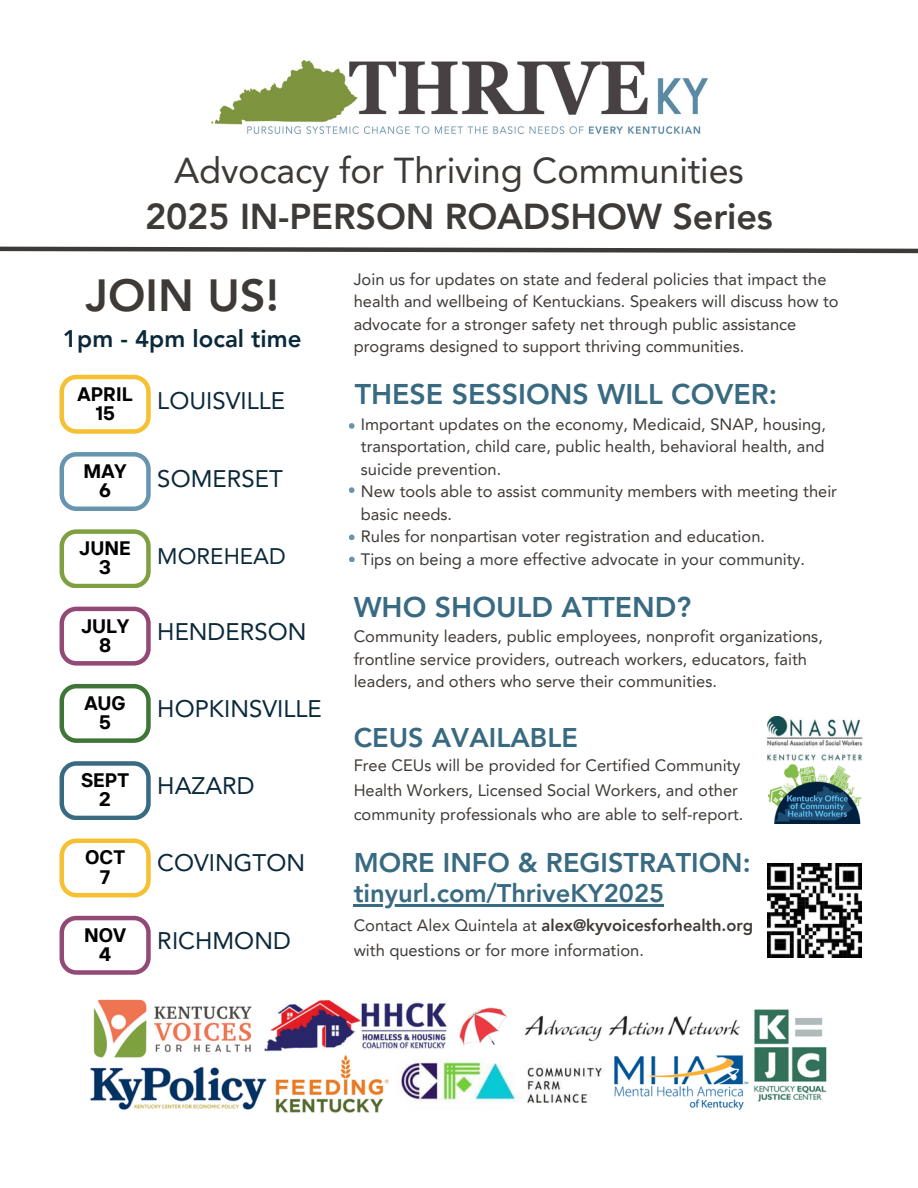
<style>
.page{position:relative;width:918px;height:1188px;background:#fff}
.page>*{position:absolute;margin:0;border:0;box-sizing:border-box;transform-origin:0 0}
.t1{font:800 45px "Avenir LT Pro";color:#3e3a37}
.t2{font:36px/46.2px "Avenir LT Pro";letter-spacing:-.005em;color:#3e3a37;text-align:center}
.t3{font:800 28.5px "Avenir LT Pro";color:#386a81}
.t4{font:800 27px "Avenir LT Pro";color:#386a81}
.t5{font:800 25.5px "Avenir LT Pro";color:#386a81}
.t6{font:24px "Avenir LT Pro";color:#0b293a}
.t7{font:800 24px "Avenir LT Pro";color:#0b293a}
.t8{font:22.5px "Avenir LT Pro";color:#0b293a}
.t9{font:700 19.5px/19.2px "TT Interphases";color:#000;text-align:center}
.t10{font:16.5px/22.5px "Avenir LT Pro";color:#3e3a37}
.t11{font:800 16.5px "Avenir LT Pro";color:#3e3a37}
.s1{font-weight:800}
.s2{font-weight:400}
</style>
<div class="page">
<img style="left:768px;top:716px;width:95px;height:45px">
<img style="left:769px;top:764px;width:92px;height:60px">
<svg style="left:0;top:246px;width:918px;height:8px"></svg>
<img style="left:211px;top:60px;width:496px;height:74px">
<img style="left:90px;top:999px;width:737px;height:114px">
<svg style="left:60px;top:375px;width:91px;height:58px"></svg>
<svg style="left:60px;top:452px;width:91px;height:59px"></svg>
<svg style="left:60px;top:529px;width:91px;height:59px"></svg>
<svg style="left:60px;top:607px;width:91px;height:58px"></svg>
<svg style="left:60px;top:684px;width:91px;height:58px"></svg>
<svg style="left:60px;top:839px;width:91px;height:58px"></svg>
<svg style="left:60px;top:761px;width:91px;height:59px"></svg>
<svg style="left:60px;top:916px;width:91px;height:58px"></svg>
<img style="left:767px;top:863px;width:95px;height:95px">
<hr style="left:354px;top:904px;width:310px;height:3px;background:#386a81">
<svg style="left:349px;top:423px;width:6px;height:6px"></svg>
<svg style="left:349px;top:487px;width:6px;height:6px"></svg>
<svg style="left:349px;top:557px;width:6px;height:5px"></svg>
<svg style="left:349px;top:535px;width:6px;height:5px"></svg>
<h4 class="t2" style="left:145px;top:151px;width:629px">Advocacy for Thriving Communities<br><span class="s1">2025 IN-PERSON ROADSHOW Series</span></h4>
<p class="t1" style="left:86px;top:277px;width:195px">JOIN US!</p>
<h3 class="t7" style="left:63px;top:329px;width:240px">1pm - 4pm local time</h3>
<h1 class="t9" style="left:78px;top:384px;width:57px">APRIL<br>15</h1>
<p class="t6" style="left:157px;top:391px;width:129px">LOUISVILLE</p>
<p class="t9" style="left:84px;top:461px;width:44px">MAY</p>
<h5 class="t6" style="left:157px;top:468px;width:127px">SOMERSET</h5>
<p class="t9" style="left:99px;top:480px;width:13px">6</p>
<h4 class="t9" style="left:79px;top:538px;width:53px">JUNE<br>3</h4>
<h6 class="t8" style="left:157px;top:547px;width:130px">MOREHEAD</h6>
<h4 class="t9" style="left:81px;top:616px;width:49px">JULY</h4>
<h6 class="t6" style="left:157px;top:622px;width:151px">HENDERSON</h6>
<h4 class="t9" style="left:99px;top:635px;width:14px">8</h4>
<h4 class="t9" style="left:84px;top:693px;width:43px">AUG</h4>
<h6 class="t6" style="left:157px;top:699px;width:166px">HOPKINSVILLE</h6>
<h4 class="t9" style="left:99px;top:712px;width:13px">5</h4>
<h6 class="t9" style="left:81px;top:770px;width:50px">SEPT<br>2</h6>
<h4 class="t6" style="left:157px;top:776px;width:99px">HAZARD</h4>
<h4 class="t9" style="left:85px;top:847px;width:41px">OCT</h4>
<h6 class="t6" style="left:157px;top:853px;width:149px">COVINGTON</h6>
<h4 class="t9" style="left:100px;top:867px;width:12px">7</h4>
<h6 class="t9" style="left:84px;top:925px;width:44px">NOV<br>4</h6>
<h4 class="t6" style="left:157px;top:930px;width:135px">RICHMOND</h4>
<h3 class="t10" style="left:354px;top:269px;width:487px">Join us for updates on state and federal policies that impact the health and wellbeing of Kentuckians. Speakers will discuss how to advocate for a stronger safety net through public assistance programs designed to support thriving communities.</h3>
<p class="t3" style="left:355px;top:382px;width:424px">THESE SESSIONS WILL COVER:</p>
<p class="t10" style="left:361px;top:414px;width:467px;text-align:justify">Important updates on the economy, Medicaid, SNAP, housing, transportation, child care, public health, behavioral health, and suicide prevention.</p>
<h6 class="t10" style="left:361px;top:482px;width:478px">New tools able to assist community members with meeting their basic needs.</h6>
<h4 class="t10" style="left:361px;top:527px;width:406px">Rules for nonpartisan voter registration and education.</h4>
<h6 class="t10" style="left:361px;top:549px;width:446px">Tips on being a more effective advocate in your community.</h6>
<p class="t3" style="left:354px;top:595px;width:339px">WHO SHOULD ATTEND?</p>
<p class="t10" style="left:354px;top:627px;width:471px">Community leaders, public employees, nonprofit organizations, frontline service providers, outreach workers, educators, faith leaders, and others who serve their communities.</p>
<h2 class="t4" style="left:354px;top:727px;width:226px">CEUS AVAILABLE</h2>
<p class="t10" style="left:354px;top:754px;width:391px;line-height:24.8px">Free CEUs will be provided for Certified Community<br>Health Workers, Licensed Social Workers, and other community professionals who are able to self-report.</p>
<p class="t4" style="left:354px;top:851px;width:399px">MORE INFO &amp; REGISTRATION:</p>
<p class="t5" style="left:354px;top:883px;width:312px">tinyurl.com/ThriveKY2025</p>
<p class="t11" style="left:354px;top:919px;width:401px"><span class="s2">Contact Alex Quintela at</span> alex@kyvoicesforhealth.org</p>
<h3 class="t10" style="left:354px;top:941px;width:292px">with questions or for more information.</h3>
</div>
